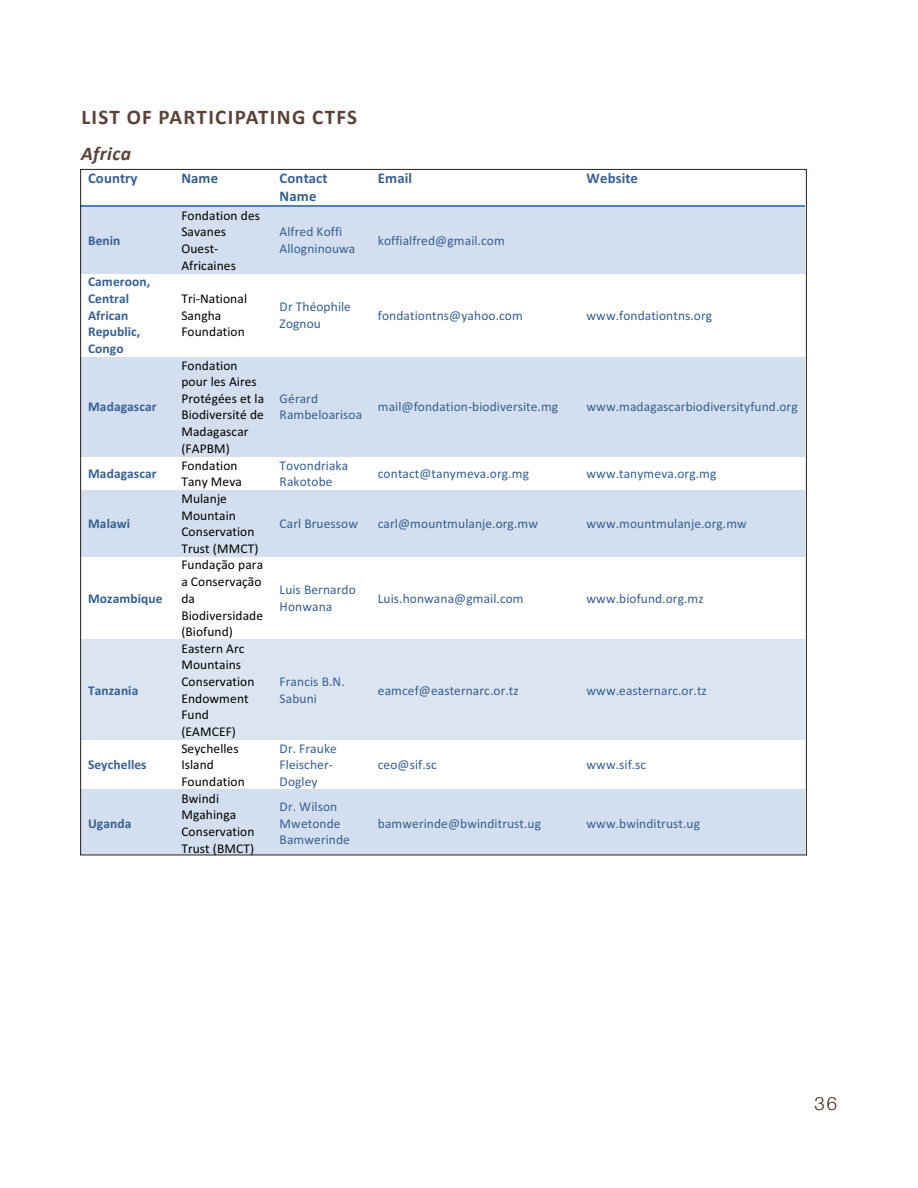
<style>
.page{position:relative;width:918px;height:1188px;background:#fff}
.page>*{position:absolute;margin:0;border:0;box-sizing:border-box;transform-origin:0 0}
.t1{font:700 21px "Calibri";letter-spacing:.065em;color:#5a4239}
.t2{font:italic 700 19.5px "Calibri";letter-spacing:.025em;color:#5a4239}
.t3{font:300 18.45px "Helvetica Neue";color:#3d2116}
.t4{font:700 14.7px/21.6px "Calibri";letter-spacing:.01em;color:#365f91}
.t5{font:13.5px/16.6px "Calibri";letter-spacing:.01em;color:#365f91}
.t6{font:13.5px/16.6px "Calibri";letter-spacing:.01em;color:#000}
.t7{font:700 13.5px/16.6px "Calibri";letter-spacing:.01em;color:#365f91}
.s1{font-family:"Cambria";font-style:italic;color:#4f81bd}
</style>
<div class="page">
<div style="left:81px;top:207px;width:93px;height:66px;background:#d3dfee"></div>
<div style="left:174px;top:207px;width:98px;height:66px;background:#d3dfee"></div>
<div style="left:272px;top:207px;width:99px;height:66px;background:#d3dfee"></div>
<div style="left:371px;top:207px;width:208px;height:66px;background:#d3dfee"></div>
<div style="left:579px;top:207px;width:226px;height:66px;background:#d3dfee"></div>
<hr style="left:81px;top:206px;width:93px;height:1px;background:#4f81bd">
<hr style="left:175px;top:206px;width:97px;height:1px;background:#4f81bd">
<hr style="left:274px;top:206px;width:97px;height:1px;background:#4f81bd">
<hr style="left:372px;top:206px;width:207px;height:1px;background:#4f81bd">
<hr style="left:581px;top:206px;width:224px;height:1px;background:#4f81bd">
<div style="left:81px;top:357px;width:93px;height:100px;background:#d3dfee"></div>
<div style="left:174px;top:357px;width:98px;height:100px;background:#d3dfee"></div>
<div style="left:272px;top:357px;width:99px;height:100px;background:#d3dfee"></div>
<div style="left:371px;top:357px;width:208px;height:100px;background:#d3dfee"></div>
<div style="left:579px;top:357px;width:226px;height:100px;background:#d3dfee"></div>
<div style="left:81px;top:490px;width:93px;height:67px;background:#d3dfee"></div>
<div style="left:174px;top:490px;width:98px;height:67px;background:#d3dfee"></div>
<div style="left:272px;top:490px;width:99px;height:67px;background:#d3dfee"></div>
<div style="left:371px;top:490px;width:208px;height:67px;background:#d3dfee"></div>
<div style="left:579px;top:490px;width:226px;height:67px;background:#d3dfee"></div>
<div style="left:81px;top:640px;width:93px;height:100px;background:#dbe5f1"></div>
<div style="left:174px;top:640px;width:98px;height:100px;background:#dbe5f1"></div>
<div style="left:272px;top:640px;width:99px;height:100px;background:#dbe5f1"></div>
<div style="left:371px;top:640px;width:208px;height:100px;background:#dbe5f1"></div>
<div style="left:579px;top:640px;width:226px;height:100px;background:#dbe5f1"></div>
<div style="left:81px;top:790px;width:93px;height:65px;background:#d3dfee"></div>
<div style="left:174px;top:790px;width:98px;height:65px;background:#d3dfee"></div>
<div style="left:272px;top:790px;width:99px;height:65px;background:#d3dfee"></div>
<div style="left:371px;top:790px;width:208px;height:65px;background:#d3dfee"></div>
<div style="left:579px;top:790px;width:226px;height:65px;background:#d3dfee"></div>
<p class="t1" style="left:81px;top:103px;width:277px">LIST OF PARTICIPATING CTFS</p>
<p class="t2" style="left:81px;top:141px;width:52px">Africa</p>
<p class="t4" style="left:88px;top:145px;width:51px"><span class="s1">Africa<br></span>Country</p>
<p class="t4" style="left:181px;top:167px;width:38px">Name</p>
<p class="t4" style="left:280px;top:168px;width:50px;line-height:18.3px">Contact<br>Name</p>
<p class="t4" style="left:378px;top:167px;width:36px">Email</p>
<p class="t4" style="left:587px;top:167px;width:53px">Website</p>
<p class="t7" style="left:88px;top:231px;width:34px">Benin</p>
<p class="t7" style="left:88px;top:273px;width:64px">Cameroon,<br>Central<br>African<br>Republic,<br>Congo</p>
<p class="t7" style="left:88px;top:398px;width:70px">Madagascar</p>
<p class="t6" style="left:181px;top:206px;width:80px">Fondation des<br>Savanes<br>Ouest--‐<br>Africaines</p>
<p class="t5" style="left:280px;top:223px;width:77px">Alfred Koffi<br>Allogninouwa</p>
<p class="t5" style="left:378px;top:231px;width:128px">koffialfred@gmail.com</p>
<p class="t6" style="left:181px;top:290px;width:67px">Tri--‐National<br>Sangha<br>Foundation</p>
<p class="t5" style="left:280px;top:298px;width:73px">Dr Théophile<br>Zognou</p>
<p class="t5" style="left:378px;top:306px;width:147px">fondationtns@yahoo.com</p>
<p class="t5" style="left:586px;top:306px;width:127px">www.fondationtns.org</p>
<p class="t6" style="left:181px;top:356px;width:84px">Fondation pour les Aires<br>Protégées et la<br>Biodiversité de<br>Madagascar (FAPBM)</p>
<p class="t5" style="left:280px;top:390px;width:84px">Gérard<br>Rambeloarisoa</p>
<p class="t5" style="left:378px;top:398px;width:182px">mail@fondation--‐biodiversite.mg</p>
<p class="t5" style="left:587px;top:398px;width:213px">www.madagascarbiodiversityfund.org</p>
<p class="t7" style="left:88px;top:464px;width:70px">Madagascar</p>
<p class="t6" style="left:181px;top:456px;width:62px">Fondation<br>Tany Meva</p>
<p class="t5" style="left:280px;top:456px;width:70px">Tovondriaka<br>Rakotobe</p>
<p class="t5" style="left:378px;top:465px;width:153px">contact@tanymeva.org.mg</p>
<p class="t5" style="left:587px;top:465px;width:132px">www.tanymeva.org.mg</p>
<p class="t7" style="left:88px;top:515px;width:44px">Malawi</p>
<p class="t6" style="left:181px;top:490px;width:79px">Mulanje<br>Mountain<br>Conservation<br>Trust (MMCT)</p>
<p class="t5" style="left:280px;top:515px;width:80px">Carl Bruessow</p>
<p class="t5" style="left:378px;top:515px;width:162px">carl@mountmulanje.org.mw</p>
<p class="t5" style="left:587px;top:515px;width:162px">www.mountmulanje.org.mw</p>
<p class="t7" style="left:88px;top:590px;width:76px">Mozambique</p>
<p class="t7" style="left:88px;top:681px;width:52px">Tanzania</p>
<p class="t7" style="left:88px;top:756px;width:60px">Seychelles</p>
<p class="t7" style="left:88px;top:815px;width:45px">Uganda</p>
<p class="t6" style="left:181px;top:556px;width:83px">Fundação para a Conservação da<br>Biodiversidade (Biofund)</p>
<p class="t6" style="left:181px;top:639px;width:75px">Eastern Arc<br>Mountains<br>Conservation<br>Endowment<br>Fund (EAMCEF)</p>
<p class="t5" style="left:280px;top:581px;width:78px">Luis Bernardo<br>Honwana</p>
<p class="t5" style="left:378px;top:590px;width:147px">Luis.honwana@gmail.com</p>
<p class="t5" style="left:586px;top:590px;width:119px">www.biofund.org.mz</p>
<p class="t5" style="left:280px;top:673px;width:67px">Francis B.N.<br>Sabuni</p>
<p class="t5" style="left:378px;top:681px;width:142px">eamcef@easternarc.or.tz</p>
<p class="t5" style="left:587px;top:681px;width:122px">www.easternarc.or.tz</p>
<p class="t6" style="left:181px;top:740px;width:65px">Seychelles<br>Island<br>Foundation</p>
<p class="t5" style="left:280px;top:740px;width:59px">Dr. Frauke<br>Fleischer--‐<br>Dogley</p>
<p class="t6" style="left:181px;top:789px;width:75px">Bwindi<br>Mgahinga<br>Conservation<br>Trust (BMCT)</p>
<p class="t5" style="left:280px;top:798px;width:72px">Dr. Wilson<br>Mwetonde<br>Bamwerinde</p>
<p class="t5" style="left:378px;top:756px;width:61px">ceo@sif.sc</p>
<p class="t5" style="left:587px;top:756px;width:61px">www.sif.sc</p>
<p class="t5" style="left:378px;top:815px;width:165px">bamwerinde@bwinditrust.ug</p>
<p class="t5" style="left:587px;top:815px;width:115px">www.bwinditrust.ug</p>
<h3 class="t3" style="left:815px;top:1089px;width:24px">36</h3>
</div>
